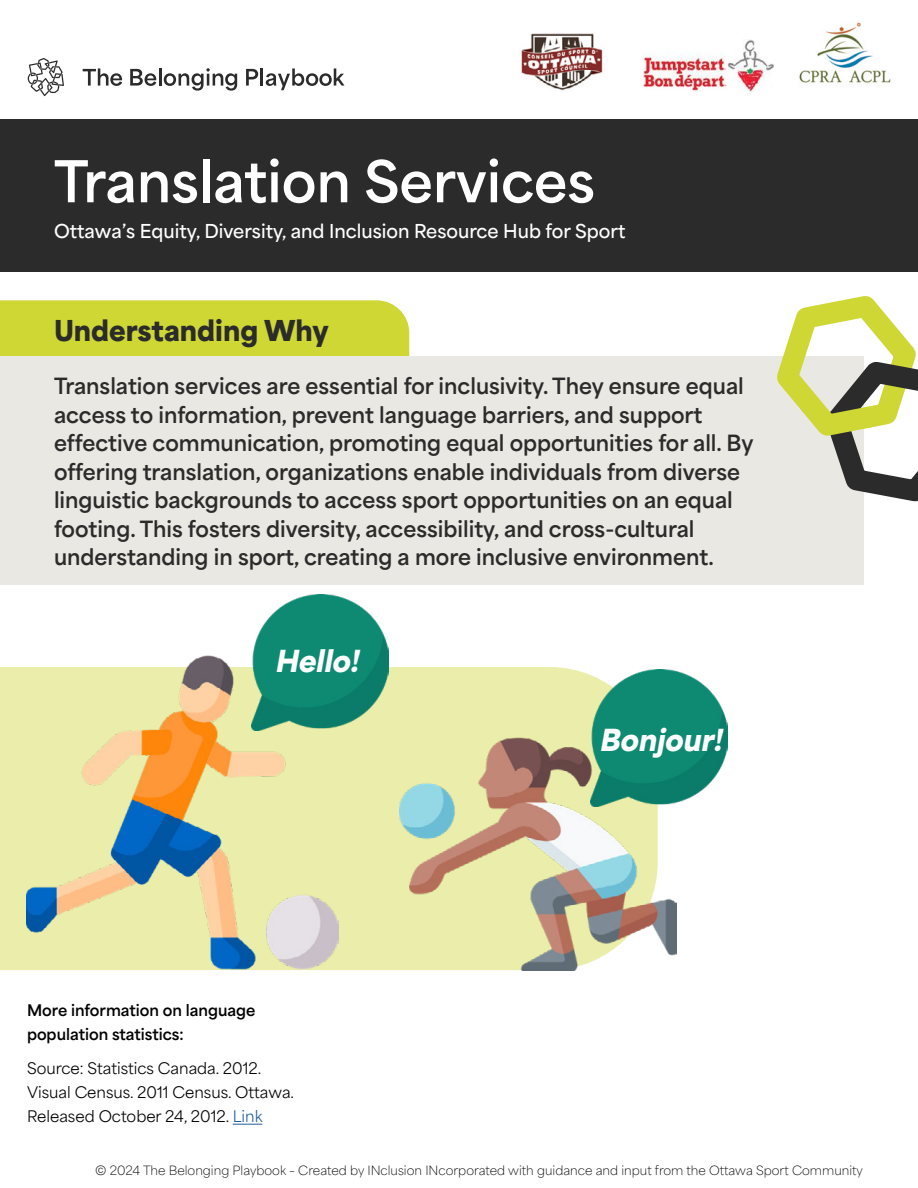
<style>
.page{position:relative;width:918px;height:1188px;background:#fff}
.page>*{position:absolute;margin:0;border:0;box-sizing:border-box;transform-origin:0 0}
.t1{font:700 54px "Area Normal";color:#fff}
.t2{font:italic 900 28.5px "Area Normal";color:#fff}
.t3{font:900 27px "Area Normal";color:#2b2b2b}
.t4{font:700 21px/28.5px "Area Normal";color:#2b2b2b}
.t5{font:600 18px "Area Normal";color:#fff}
.t6{font:15px/24px "Area Normal";color:#000101}
.t7{font:700 15px/24px "Area Normal";color:#000101}
.t8{font:100 12px "Area Normal";color:#000}
.s1{color:#215e9e}
</style>
<div class="page">
<div style="left:0;top:667px;width:658px;height:303px;background:#eaeeaa"></div>
<div style="left:0;top:300px;width:409px;height:56px;background:#ced734"></div>
<div style="left:0;top:119px;width:918px;height:153px;background:#2b2b2b"></div>
<svg style="left:83px;top:68px;width:39px;height:18px"></svg>
<svg style="left:130px;top:68px;width:107px;height:23px"></svg>
<svg style="left:246px;top:69px;width:12px;height:17px"></svg>
<hr style="left:260px;top:68px;width:3px;height:18px;background:#2b2b2b">
<svg style="left:266px;top:68px;width:79px;height:22px"></svg>
<svg style="left:28px;top:58px;width:36px;height:38px"></svg>
<img style="left:644px;top:40px;width:130px;height:51px">
<img style="left:799px;top:22px;width:92px;height:61px">
<img style="left:521px;top:33px;width:82px;height:58px">
<svg style="left:233px;top:1124px;width:29px;height:1px"></svg>
<img style="left:400px;top:717px;width:276px;height:253px">
<img style="left:27px;top:655px;width:312px;height:314px">
<img style="left:251px;top:594px;width:137px;height:137px">
<img style="left:590px;top:670px;width:137px;height:136px">
<div style="left:0;top:356px;width:864px;height:229px;background:#eae8e3"></div>
<svg style="left:777px;top:296px;width:141px;height:206px"></svg>
<h1 class="t1" style="left:54px;top:133px;width:543px">Translation Services</h1>
<p class="t5" style="left:54px;top:215px;width:573px">Ottawa’s Equity, Diversity, and Inclusion Resource Hub for Sport</p>
<p class="t3" style="left:54px;top:306px;width:276px">Understanding Why</p>
<p class="t4" style="left:54px;top:369px;width:701px">Translation services are essential for inclusivity. They ensure equal access to information, prevent language barriers, and support effective communication, promoting equal opportunities for all. By offering translation, organizations enable individuals from diverse linguistic backgrounds to access sport opportunities on an equal footing. This fosters diversity, accessibility, and cross-cultural understanding in sport, creating a more inclusive environment.</p>
<h2 class="t2" style="left:276px;top:635px;width:85px">Hello!</h2>
<p class="t7" style="left:27px;top:996px;width:230px">More information on language population statistics:</p>
<p class="t6" style="left:27px;top:1055px;width:269px">Source: Statistics Canada. 2012.<br>Visual Census. 2011 Census. Ottawa.<br>Released October 24, 2012. <span class="s1">Link</span></p>
<h2 class="t2" style="left:601px;top:714px;width:124px">Bonjour!</h2>
<p class="t8" style="left:95px;top:1160px;width:769px">© 2024 The Belonging Playbook – Created by INclusion INcorporated with guidance and input from the Ottawa Sport Community</p>
</div>
